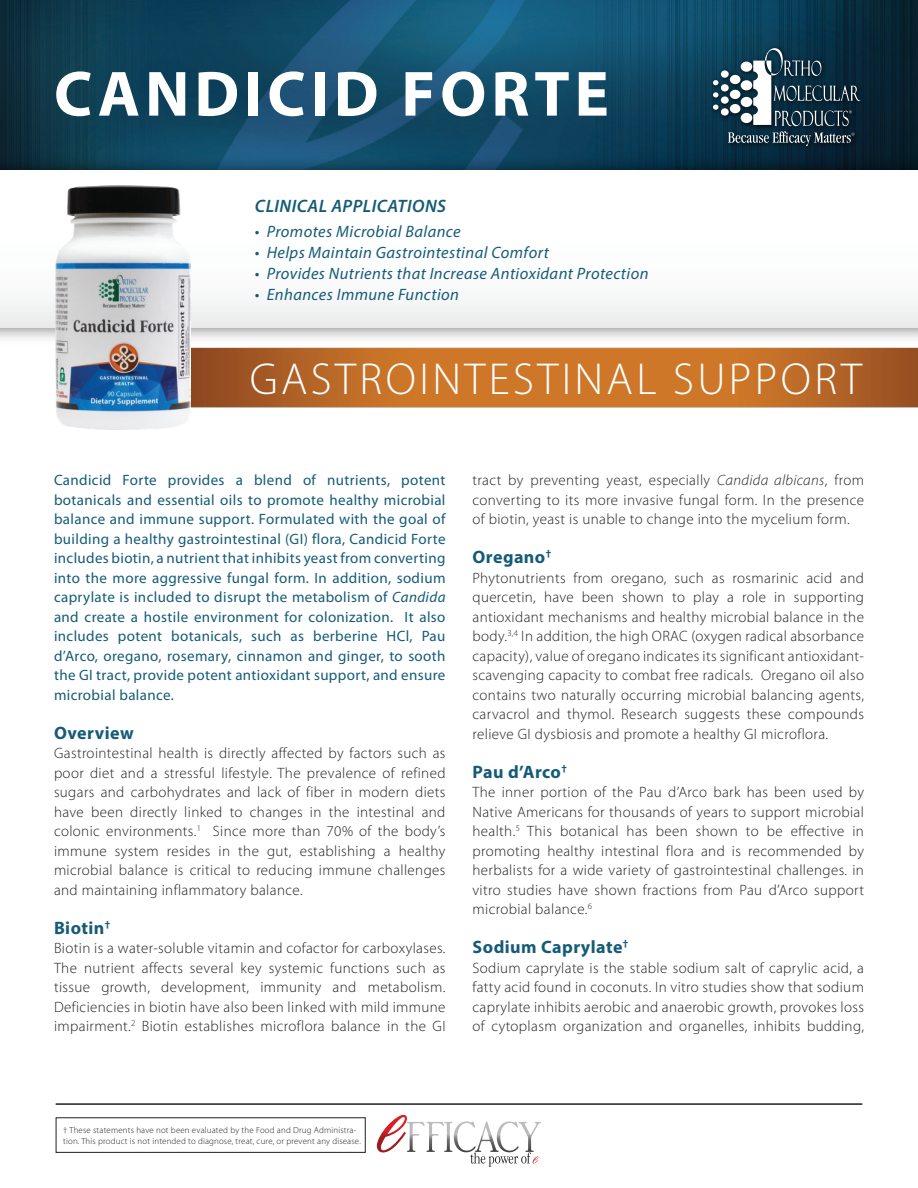
<style>
.page{position:relative;width:918px;height:1188px;background:#fff}
.page>*{position:absolute;margin:0;border:0;box-sizing:border-box;transform-origin:0 0}
.t1{font:700 64.5px "Myriad Pro";letter-spacing:.075em;color:#fff}
.t2{font:300 45px "Myriad Pro";letter-spacing:.075em;color:#fff}
.t3{font:700 18px "Myriad Pro";letter-spacing:.025em;color:#155b77}
.t4{font:italic 600 18px "Myriad Pro";letter-spacing:.025em;color:#155b77}
.t5{font:italic 16.5px "Myriad Pro";letter-spacing:.025em;color:#155b77}
.t6{font:300 15px/19.5px "Myriad Pro";letter-spacing:.025em;color:#231f20;text-align:justify}
.t7{font:15px/19.5px "Myriad Pro";letter-spacing:.025em;color:#155b77;text-align:justify}
.t8{font:300 8.85px/10.6px "Myriad Pro";letter-spacing:.02em;color:#231f20}
.s1{font-style:italic}
</style>
<div class="page">
<img style="left:0;top:0;width:918px;height:148px">
<img style="left:0;top:148px;width:918px;height:191px">
<div style="left:0;top:170px;width:918px;height:158px;background:#fff"></div>
<img style="left:96px;top:311px;width:822px;height:119px">
<img style="left:708px;top:43px;width:160px;height:111px">
<div style="left:721px;top:70px;width:8px;height:8px;background:#fff;border-radius:50%"></div>
<div style="left:721px;top:84px;width:8px;height:8px;background:#fff;border-radius:50%"></div>
<div style="left:721px;top:96px;width:8px;height:8px;background:#fff;border-radius:50%"></div>
<div style="left:721px;top:108px;width:8px;height:8px;background:#fff;border-radius:50%"></div>
<svg style="left:713px;top:80px;width:5px;height:5px"></svg>
<svg style="left:713px;top:92px;width:5px;height:6px"></svg>
<svg style="left:713px;top:105px;width:5px;height:5px"></svg>
<svg style="left:728px;top:48px;width:133px;height:98px;background:#3c5563"></svg>
<svg style="left:377px;top:1115px;width:164px;height:52px"></svg>
<hr style="left:56px;top:1103px;width:806px;height:2px;background:#211e1e">
<div style="left:56px;top:1117px;width:310px;height:36px;border:1px solid #231f20"></div>
<img style="left:55px;top:185px;width:135px;height:244px">
<h1 class="t1" style="left:54px;top:52px;width:556px">CANDICID FORTE</h1>
<p class="t4" style="left:255px;top:194px;width:193px">CLINICAL APPLICATIONS</p>
<p class="t5" style="left:255px;top:222px;width:207px">• Promotes Microbial Balance</p>
<p class="t5" style="left:255px;top:243px;width:296px">• Helps Maintain Gastrointestinal Comfort</p>
<p class="t5" style="left:255px;top:264px;width:395px">• Provides Nutrients that Increase Antioxidant Protection</p>
<p class="t5" style="left:255px;top:285px;width:206px">• Enhances Immune Function</p>
<h2 class="t2" style="left:250px;top:352px;width:614px">GASTROINTESTINAL SUPPORT</h2>
<p class="t7" style="left:54px;top:470px;width:393px">Candicid Forte provides a blend of nutrients, potent botanicals and essential oils to promote healthy microbial balance and immune support. Formulated with the goal of building a healthy gastrointestinal (GI) flora, Candicid Forte includes biotin, a nutrient that inhibits yeast from converting into the more aggressive fungal form. In addition, sodium caprylate is included to disrupt the metabolism of <span class="s1">Candida </span>and create a hostile environment for colonization. It also includes potent botanicals, such as berberine HCl, Pau d’Arco, oregano, rosemary, cinnamon and ginger, to sooth the GI tract, provide potent antioxidant support, and ensure microbial balance.</p>
<p class="t3" style="left:54px;top:721px;width:81px">Overview</p>
<p class="t6" style="left:54px;top:743px;width:393px">Gastrointestinal health is directly affected by factors such as poor diet and a stressful lifestyle. The prevalence of refined sugars and carbohydrates and lack of fiber in modern diets have been directly linked to changes in the intestinal and colonic environments.<sup>1</sup> Since more than 70% of the body’s immune system resides in the gut, establishing a healthy microbial balance is critical to reducing immune challenges and maintaining inflammatory balance.</p>
<p class="t3" style="left:54px;top:916px;width:58px">Biotin<sup>†</sup></p>
<p class="t6" style="left:54px;top:938px;width:393px">Biotin is a water-soluble vitamin and cofactor for carboxylases.<br>The nutrient affects several key systemic functions such as tissue growth, development, immunity and metabolism.<br>Deficiencies in biotin have also been linked with mild immune impairment.<sup>2</sup> Biotin establishes microflora balance in the GI</p>
<p class="t6" style="left:472px;top:470px;width:393px">tract by preventing yeast, especially <span class="s1">Candida albicans</span>, from converting to its more invasive fungal form. In the presence of biotin, yeast is unable to change into the mycelium form.</p>
<p class="t3" style="left:472px;top:545px;width:80px">Oregano<sup>†</sup></p>
<p class="t6" style="left:472px;top:568px;width:393px">Phytonutrients from oregano, such as rosmarinic acid and quercetin, have been shown to play a role in supporting antioxidant mechanisms and healthy microbial balance in the body.<sup>3,4</sup> In addition, the high ORAC (oxygen radical absorbance capacity), value of oregano indicates its significant antioxidant&shy;scavenging capacity to combat free radicals. Oregano oil also contains two naturally occurring microbial balancing agents, carvacrol and thymol. Research suggests these compounds relieve GI dysbiosis and promote a healthy GI microflora.</p>
<p class="t3" style="left:472px;top:760px;width:96px">Pau d’Arco<sup>†</sup></p>
<p class="t6" style="left:472px;top:782px;width:393px">The inner portion of the Pau d’Arco bark has been used by Native Americans for thousands of years to support microbial health.<sup>5</sup> This botanical has been shown to be effective in promoting healthy intestinal flora and is recommended by herbalists for a wide variety of gastrointestinal challenges. in vitro studies have shown fractions from Pau d’Arco support microbial balance.<sup>6</sup></p>
<p class="t3" style="left:472px;top:935px;width:157px">Sodium Caprylate<sup>†</sup></p>
<p class="t6" style="left:472px;top:958px;width:393px">Sodium caprylate is the stable sodium salt of caprylic acid, a fatty acid found in coconuts. In vitro studies show that sodium caprylate inhibits aerobic and anaerobic growth, provokes loss of cytoplasm organization and organelles, inhibits budding,</p>
<p class="t8" style="left:63px;top:1125px;width:299px">† These statements have not been evaluated by the Food and Drug Administra&shy;tion. This product is not intended to diagnose, treat, cure, or prevent any disease.</p>
</div>
